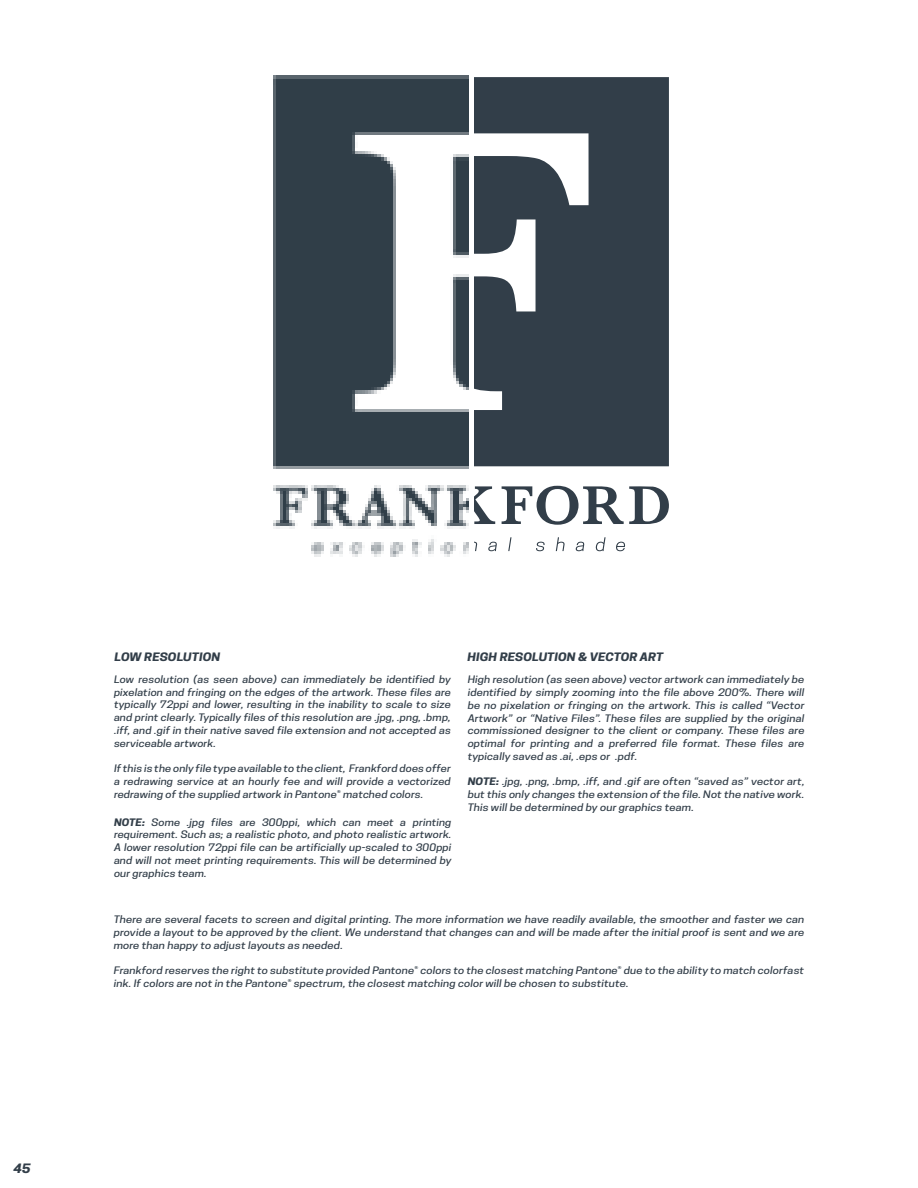
<style>
.page{position:relative;width:918px;height:1188px;background:#fff}
.page>*{position:absolute;margin:0;border:0;box-sizing:border-box;transform-origin:0 0}
.t1{font:italic 700 12.15px "Cooper Hewitt";color:#323e49;scale:1.19 1}
.t2{font:italic 700 10.95px "Cooper Hewitt";color:#323e49;scale:1.19 1}
.t3{font:italic 500 9.75px/12.8px "Cooper Hewitt";color:#323e49;text-align:justify;scale:1.19 1}
.t4{font:italic 500 9.75px/12.8px "Cooper Hewitt";color:#323e49;text-align:justify;scale:1.17 1}
.s1{font-weight:700}
</style>
<div class="page">
<svg style="left:474px;top:486px;width:21px;height:38px"></svg>
<svg style="left:502px;top:486px;width:167px;height:39px"></svg>
<svg style="left:474px;top:542px;width:3px;height:9px"></svg>
<svg style="left:488px;top:542px;width:9px;height:9px"></svg>
<svg style="left:508px;top:537px;width:4px;height:14px"></svg>
<svg style="left:536px;top:542px;width:9px;height:9px"></svg>
<svg style="left:556px;top:537px;width:9px;height:14px"></svg>
<svg style="left:576px;top:542px;width:8px;height:9px"></svg>
<svg style="left:596px;top:537px;width:10px;height:14px"></svg>
<svg style="left:616px;top:542px;width:9px;height:9px"></svg>
<svg style="left:474px;top:77px;width:195px;height:389px;background:#47515b"></svg>
<img style="left:273px;top:75px;width:195px;height:482px">
<p class="t1" style="left:14px;top:1162px;width:16px">45</p>
<p class="t2" style="left:114px;top:651px;width:90px">LOW RESOLUTION</p>
<p class="t4" style="left:114px;top:673px;width:290px">Low resolution (as seen above) can immediately be identified by pixelation and fringing on the edges of the artwork. These files are typically 72ppi and lower, resulting in the inability to scale to size and print clearly. Typically files of this resolution are .jpg, .png, .bmp, .iff, and .gif in their native saved file extension and not accepted as serviceable artwork.</p>
<p class="t4" style="left:114px;top:762px;width:290px">If this is the only file type available to the client, Frankford does offer a redrawing service at an hourly fee and will provide a vectorized redrawing of the supplied artwork in Pantone® matched colors.</p>
<p class="t4" style="left:114px;top:816px;width:290px"><span class="s1">NOTE:</span> Some .jpg files are 300ppi, which can meet a printing requirement. Such as; a realistic photo, and photo realistic artwork.<br>A lower resolution 72ppi file can be artificially up-scaled to 300ppi and will not meet printing requirements. This will be determined by our graphics team.</p>
<p class="t2" style="left:468px;top:651px;width:166px">HIGH RESOLUTION &amp; VECTOR ART</p>
<p class="t3" style="left:468px;top:673px;width:285px">High resolution (as seen above) vector artwork can immediately be identified by simply zooming into the file above 200%. There will be no pixelation or fringing on the artwork. This is called “Vector Artwork” or “Native Files”. These files are supplied by the original commissioned designer to the client or company. These files are optimal for printing and a preferred file format. These files are typically saved as .ai, .eps or .pdf.</p>
<p class="t3" style="left:468px;top:775px;width:285px"><span class="s1">NOTE:</span> .jpg, .png, .bmp, .iff, and .gif are often “saved as” vector art, but this only changes the extension of the file. Not the native work.<br>This will be determined by our graphics team.</p>
<p class="t3" style="left:114px;top:913px;width:582px">There are several facets to screen and digital printing. The more information we have readily available, the smoother and faster we can provide a layout to be approved by the client. We understand that changes can and will be made after the initial proof is sent and we are more than happy to adjust layouts as needed.</p>
<p class="t3" style="left:114px;top:964px;width:582px">Frankford reserves the right to substitute provided Pantone® colors to the closest matching Pantone® due to the ability to match colorfast ink. If colors are not in the Pantone® spectrum, the closest matching color will be chosen to substitute.</p>
</div>
